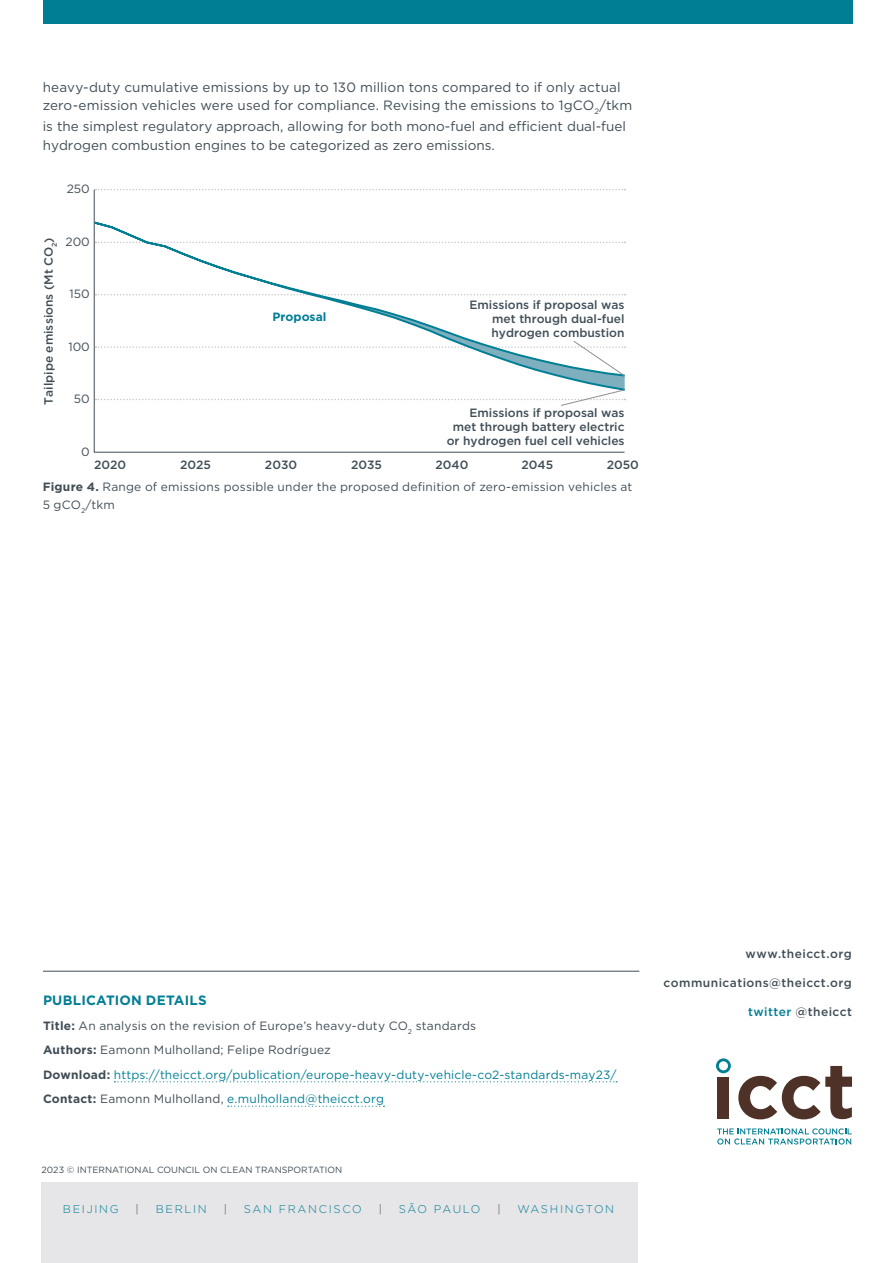
<style>
.page{position:relative;width:893px;height:1263px;background:#fff}
.page>*{position:absolute;margin:0;border:0;box-sizing:border-box;transform-origin:0 0}
.t1{font:13.5px/18px "Gotham";color:#404d56}
.t2{font:700 13.5px "Gotham";letter-spacing:.015em;color:#007e94}
.t3{font:12px/24.5px "Gotham";letter-spacing:.015em;color:#404d56}
.t4{font:500 12px/14.4px "Gotham";color:#404d56;text-align:right}
.t5{font:500 12px "Gotham";letter-spacing:.04em;color:#404d56}
.t6{font:500 12px "Gotham";letter-spacing:.035em;color:#404d56}
.t7{font:700 12px "Gotham";color:#007e94}
.t8{font:300 11.25px "Gotham";letter-spacing:.15em;color:#007e94}
.t9{font:300 11.25px "Gotham";letter-spacing:.115em;color:#007e94}
.t10{font:300 11.25px "Gotham";color:#404d56}
.t11{font:9px "Gotham";color:#404d56}
.s1{font-weight:700}
.s2{color:#007e94}
</style>
<div class="page">
<svg style="left:717px;top:1128px;width:135px;height:16px"></svg>
<div style="left:717px;top:1076px;width:12px;height:42px;background:#4e3228"></div>
<svg style="left:738px;top:1066px;width:114px;height:53px"></svg>
<svg style="left:716px;top:1058px;width:15px;height:15px"></svg>
<div style="left:42px;top:1182px;width:596px;height:81px;background:#e6e5e7"></div>
<div style="left:43px;top:0;width:809px;height:24px;background:#007e94"></div>
<svg style="left:95px;top:189px;width:530px;height:1px"></svg>
<hr style="left:94px;top:190px;width:1px;height:262px;background:#404d56">
<hr style="left:94px;top:452px;width:530px;height:1px;background:#404d56">
<svg style="left:93px;top:220px;width:533px;height:172px"></svg>
<svg style="left:95px;top:340px;width:530px;height:66px"></svg>
<hr style="left:43px;top:971px;width:596px;height:1px;background:#404d56">
<svg style="left:114px;top:1081px;width:503px;height:1px"></svg>
<svg style="left:228px;top:1106px;width:156px;height:1px"></svg>
<p class="t1" style="left:43px;top:78px;width:591px">heavy-duty cumulative emissions by up to 130 million tons compared to if only actual zero-emission vehicles were used for compliance. Revising the emissions to 1gCO<sub>2</sub>/tkm</p>
<p class="t1" style="left:43px;top:116px;width:585px;line-height:19.5px">is the simplest regulatory approach, allowing for both mono-fuel and efficient dual-fuel hydrogen combustion engines to be categorized as zero emissions.</p>
<p class="t3" style="left:67px;top:177px;width:25px">250</p>
<p class="t4" style="left:41px;top:405px;width:169px;rotate:-90deg">Tailpipe emissions (Mt CO<sub>2</sub>)</p>
<p class="t3" style="left:66px;top:229px;width:26px">200</p>
<p class="t3" style="left:70px;top:281px;width:22px">150</p>
<p class="t3" style="left:68px;top:334px;width:23px">100</p>
<p class="t3" style="left:74px;top:386px;width:17px">50</p>
<p class="t3" style="left:81px;top:439px;width:10px">0</p>
<p class="t7" style="left:273px;top:309px;width:55px">Proposal</p>
<p class="t4" style="left:491px;top:297px;width:135px;text-align:justify;text-indent:-22px">Emissions if proposal was met through dual-fuel hydrogen combustion</p>
<p class="t4" style="left:447px;top:405px;width:179px">Emissions if proposal was met through battery electric or hydrogen fuel cell vehicles</p>
<p class="t4" style="left:94px;top:457px;width:34px">2020</p>
<p class="t4" style="left:180px;top:457px;width:32px">2025</p>
<p class="t4" style="left:265px;top:457px;width:34px">2030</p>
<p class="t4" style="left:351px;top:457px;width:32px">2035</p>
<p class="t4" style="left:435px;top:457px;width:34px">2040</p>
<p class="t4" style="left:521px;top:457px;width:33px">2045</p>
<p class="t4" style="left:607px;top:457px;width:34px">2050</p>
<p class="t3" style="left:43px;top:478px;width:591px;line-height:18px"><span class="s1">Figure 4.</span> Range of emissions possible under the proposed definition of zero-emission vehicles at<br>5 gCO<sub>2</sub>/tkm</p>
<p class="t2" style="left:43px;top:991px;width:165px">PUBLICATION DETAILS</p>
<p class="t3" style="left:43px;top:1013px;width:575px"><span class="s1">Title:</span> An analysis on the revision of Europe’s heavy-duty CO<sub>2</sub> standards<br><span class="s1">Authors:</span> Eamonn Mulholland; Felipe Rodríguez<br><span class="s1">Download:</span> <span class="s2">https://theicct.org/publication/europe-heavy-duty-vehicle-co2-standards-may23/ </span><span class="s1">Contact:</span> Eamonn Mulholland, <span class="s2">e.mulholland@theicct.org</span></p>
<p class="t11" style="left:42px;top:1164px;width:302px">2023 © INTERNATIONAL COUNCIL ON CLEAN TRANSPORTATION</p>
<p class="t8" style="left:63px;top:1202px;width:57px">BEIJING</p>
<p class="t10" style="left:136px;top:1202px;width:5px">|</p>
<p class="t8" style="left:156px;top:1202px;width:53px">BERLIN</p>
<p class="t10" style="left:224px;top:1202px;width:5px">|</p>
<p class="t8" style="left:244px;top:1202px;width:120px">SAN FRANCISCO</p>
<p class="t10" style="left:379px;top:1202px;width:5px">|</p>
<p class="t9" style="left:399px;top:1202px;width:83px">SÃO PAULO</p>
<p class="t10" style="left:497px;top:1202px;width:5px">|</p>
<p class="t8" style="left:517px;top:1202px;width:98px">WASHINGTON</p>
<p class="t5" style="left:746px;top:946px;width:108px">www.theicct.org</p>
<p class="t5" style="left:664px;top:974px;width:190px">communications@theicct.org</p>
<p class="t6" style="left:748px;top:1004px;width:105px"><span class="s2">twitter</span> @theicct</p>
</div>
